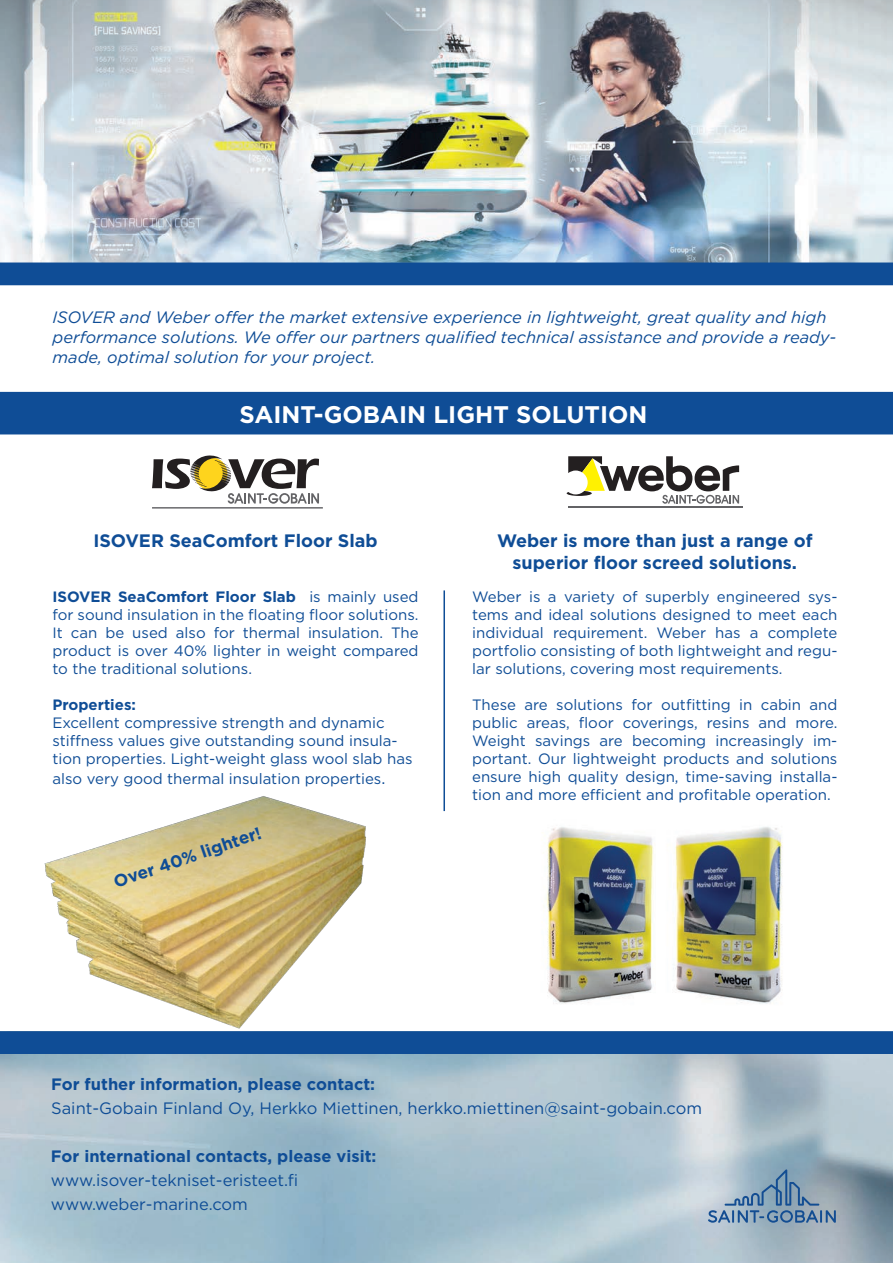
<style>
.page{position:relative;width:893px;height:1263px;background:#fff}
.page>*{position:absolute;margin:0;border:0;box-sizing:border-box;transform-origin:0 0}
.t1{font:700 24px "Gotham";color:#fff}
.t2{font:700 18px/21.6px "Gotham";color:#0f4d96;text-align:center}
.t3{font:700 17.25px "Gotham";color:#0f4d96}
.t4{font:italic 16.5px/19.8px "Gotham";color:#0f4d96}
.t5{font:16.5px/24px "Gotham";color:#0f4d96}
.t6{font:700 16.5px "Gotham";color:#0f4d96}
.t7{font:15px/18px "Gotham";color:#0f4d96;text-align:justify}
.t8{font:700 15px "Gotham";color:#0f4d96}
.s1{font-weight:700}
.s2{font-size:16.5px}
</style>
<div class="page">
<img style="left:0;top:0;width:893px;height:262px">
<div style="left:0;top:262px;width:893px;height:23px;background:#0f4d96"></div>
<hr style="left:152px;top:507px;width:171px;height:2px;background:#636366">
<svg style="left:152px;top:455px;width:167px;height:49px"></svg>
<hr style="left:568px;top:507px;width:174px;height:1px;background:#636366">
<svg style="left:567px;top:456px;width:172px;height:48px"></svg>
<img style="left:0;top:1054px;width:893px;height:209px">
<div style="left:0;top:1031px;width:893px;height:23px;background:#0f4d96"></div>
<img style="left:543px;top:827px;width:111px;height:177px">
<img style="left:673px;top:827px;width:110px;height:177px">
<hr style="left:443px;top:590px;width:2px;height:221px;background:#0f4d96">
<img style="left:20px;top:796px;width:393px;height:246px">
<div style="left:0;top:392px;width:893px;height:42px;background:#0f4d96"></div>
<svg style="left:708px;top:1169px;width:128px;height:54px;background:#88a2b8"></svg>
<p class="t4" style="left:52px;top:307px;width:785px">ISOVER and Weber offer the market extensive experience in lightweight, great quality and high performance solutions. We offer our partners qualified technical assistance and provide a ready&shy;made, optimal solution for your project.</p>
<h1 class="t1" style="left:240px;top:398px;width:409px">SAINT-GOBAIN LIGHT SOLUTION</h1>
<p class="t2" style="left:93px;top:530px;width:286px">ISOVER SeaComfort Floor Slab</p>
<p class="t7" style="left:52px;top:588px;width:368px"><span class="s1">ISOVER SeaComfort Floor Slab</span> is mainly used for sound insulation in the floating floor solutions.<br>It can be used also for thermal insulation. The product is over 40% lighter in weight compared to the traditional solutions.</p>
<p class="t8" style="left:52px;top:695px;width:85px">Properties:</p>
<p class="t7" style="left:52px;top:714px;width:361px;text-align:left">Excellent compressive strength and dynamic stiffness values give outstanding sound insula&shy;tion properties. Light-weight glass wool slab has</p>
<p class="t7" style="left:52px;top:770px;width:334px">also very good thermal insulation properties<span class="s2">.</span></p>
<p class="t3" style="left:111px;top:871px;width:157px;rotate:-19deg">Over 40% lighter!</p>
<p class="t2" style="left:497px;top:530px;width:317px">Weber is more than just a range of superior floor screed solutions.</p>
<p class="t7" style="left:472px;top:588px;width:367px">Weber is a variety of superbly engineered sys&shy;tems and ideal solutions designed to meet each individual requirement. Weber has a complete portfolio consisting of both lightweight and regu&shy;lar solutions, covering most requirements.</p>
<p class="t7" style="left:472px;top:696px;width:367px">These are solutions for outfitting in cabin and public areas, floor coverings, resins and more.<br>Weight savings are becoming increasingly im&shy;portant. Our lightweight products and solutions ensure high quality design, time-saving installa&shy;tion and more efficient and profitable operation.</p>
<p class="t6" style="left:51px;top:1073px;width:325px">For futher information, please contact:</p>
<p class="t5" style="left:51px;top:1096px;width:652px">Saint-Gobain Finland Oy, Herkko Miettinen, herkko.miettinen@saint-gobain.com</p>
<p class="t6" style="left:51px;top:1145px;width:327px">For international contacts, please visit:</p>
<p class="t5" style="left:51px;top:1168px;width:249px">www.isover-tekniset-eristeet.fi www.weber-marine.com</p>
</div>
